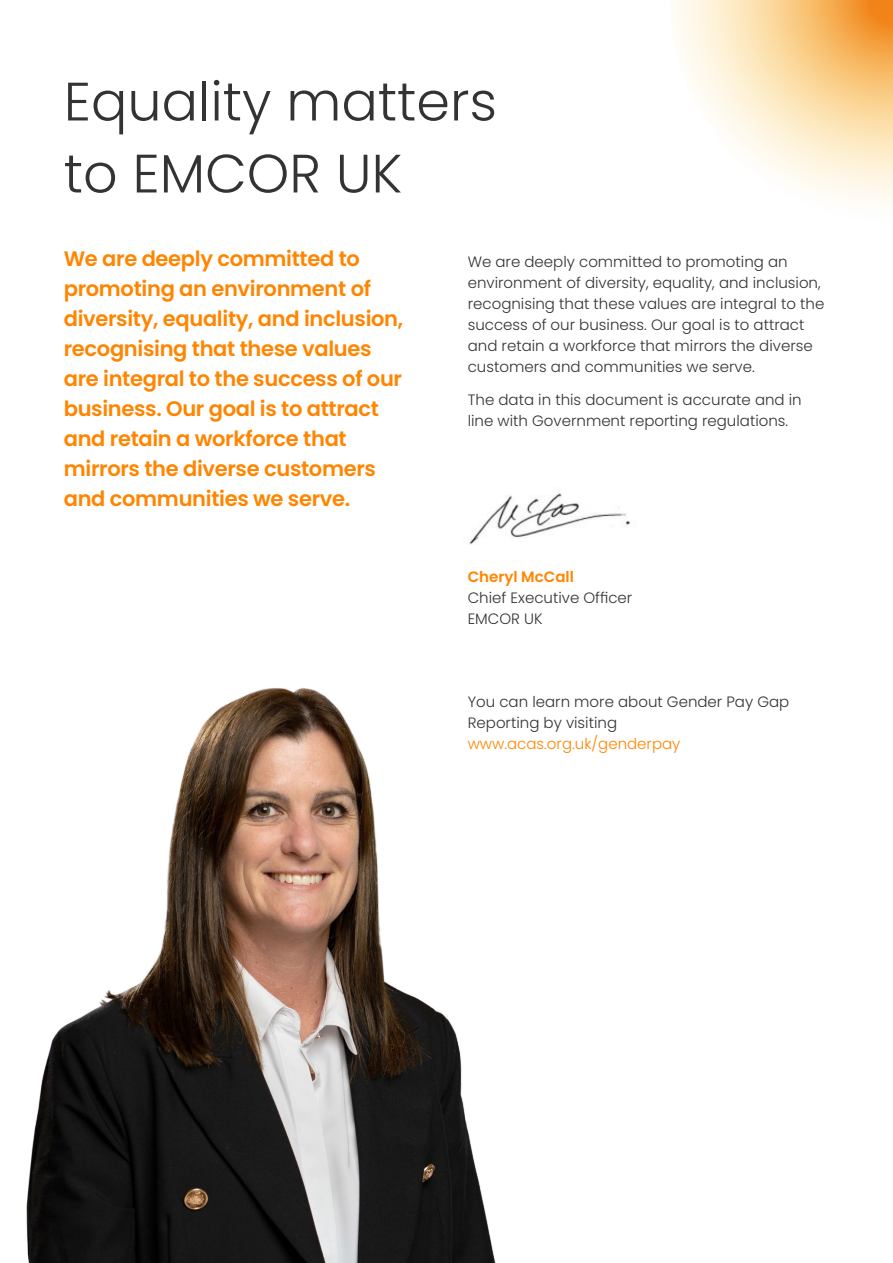
<style>
.page{position:relative;width:893px;height:1263px;background:#fff}
.page>*{position:absolute;margin:0;border:0;box-sizing:border-box;transform-origin:0 0}
.t1{font:300 54px/72px "Poppins";color:#333}
.t2{font:600 21px/30px "Poppins";letter-spacing:-.015em;color:#ff8500}
.t3{font:300 15px/21px "Poppins";color:#333}
.t4{font:300 15px "Poppins";color:#ff8500}
.t5{font:600 15px "Poppins";color:#ff8500}
</style>
<div class="page">
<img style="left:26px;top:687px;width:470px;height:576px">
<img style="left:469px;top:493px;width:161px;height:52px">
<svg style="left:676px;top:0;width:217px;height:203px"></svg>
<h1 class="t1" style="left:64px;top:66px;width:435px">Equality matters to EMCOR UK</h1>
<p class="t2" style="left:64px;top:244px;width:341px">We are deeply committed to promoting an environment of diversity, equality, and inclusion, recognising that these values are integral to the success of our business. Our goal is to attract and retain a workforce that mirrors the diverse customers and communities we serve.</p>
<p class="t3" style="left:468px;top:251px;width:358px">We are deeply committed to promoting an environment of diversity, equality, and inclusion, recognising that these values are integral to the success of our business. Our goal is to attract and retain a workforce that mirrors the diverse customers and communities we serve.</p>
<p class="t3" style="left:468px;top:390px;width:336px">The data in this document is accurate and in line with Government reporting regulations.</p>
<p class="t5" style="left:468px;top:568px;width:108px">Cheryl McCall</p>
<p class="t3" style="left:468px;top:588px;width:166px">Chief Executive Officer<br>EMCOR UK</p>
<p class="t3" style="left:468px;top:691px;width:323px">You can learn more about Gender Pay Gap<br>Reporting by visiting</p>
<p class="t4" style="left:468px;top:735px;width:214px">www.acas.org.uk/genderpay</p>
</div>
